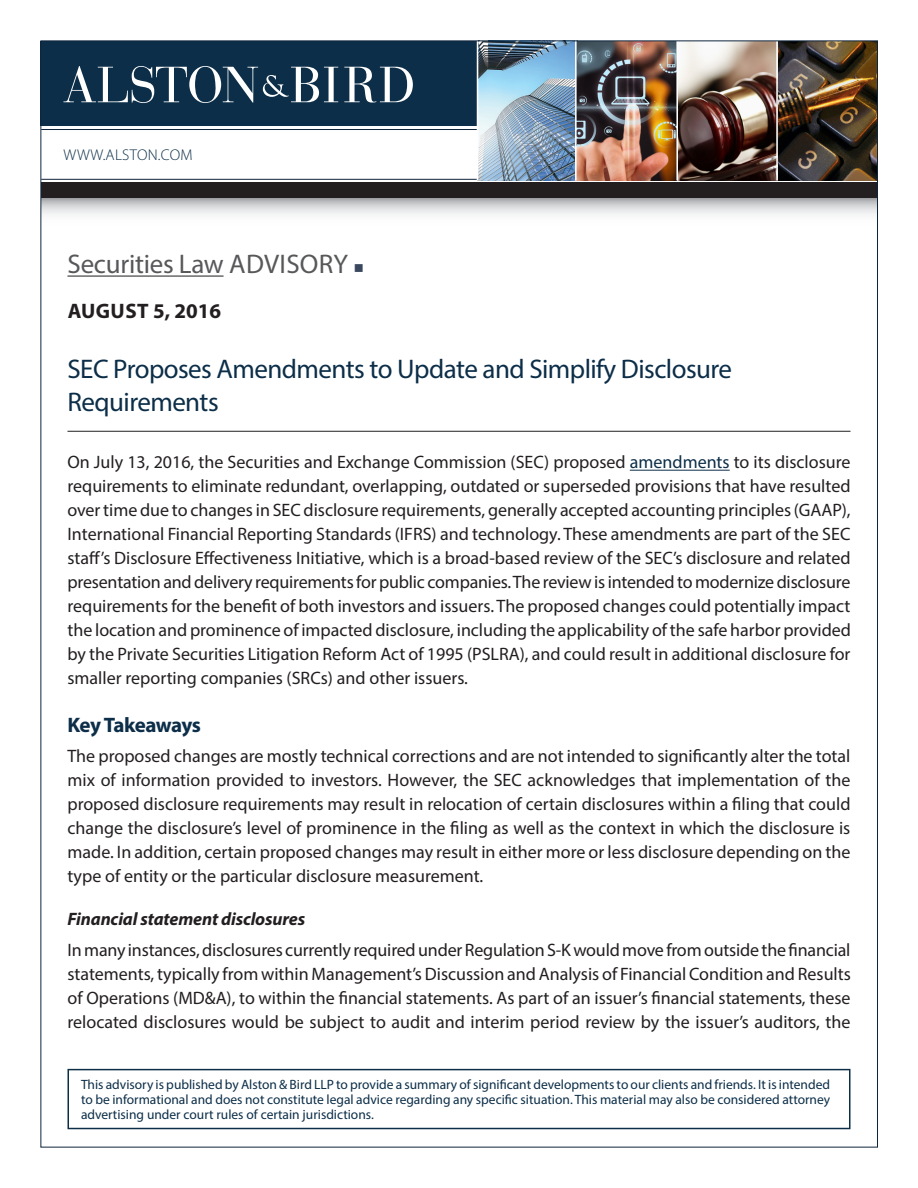
<style>
.page{position:relative;width:918px;height:1188px;background:#fff}
.page>*{position:absolute;margin:0;border:0;box-sizing:border-box;transform-origin:0 0}
.Advisory_Title{font:27px/33px "Myriad Pro";letter-spacing:-.02em;color:#0c2e48}
.Practice_Area{font:27px "Myriad Pro";letter-spacing:-.01em;color:#57585a}
.Body_Text{font:700 21px "Myriad Pro";letter-spacing:.01em;color:#231f20}
.Head{font:700 21px "Myriad Pro";letter-spacing:-.03em;color:#0c2e48}
.Body_Text-2{font:18px/24px "Myriad Pro";color:#231f20;text-align:justify}
.Subhead{font:italic 700 18px "Myriad Pro";letter-spacing:-.01em;color:#231f20}
.Paragraph_Style_1{font:300 15.6px "Myriad Pro";letter-spacing:.02em;color:#0c2e48}
.Body_Text-3{font:13.5px/15px "Myriad Pro";color:#0c2e48;text-align:justify}
.s1{color:#39485f}
.s2{color:#0c2e48}
</style>
<div class="page">
<svg style="left:42px;top:198px;width:834px;height:17px"></svg>
<div style="left:40px;top:41px;width:836px;height:85px;background:#0c2e48"></div>
<img style="left:478px;top:42px;width:398px;height:138px">
<hr style="left:477px;top:40px;width:1px;height:140px;background:#fff">
<hr style="left:575px;top:40px;width:2px;height:140px;background:#fff">
<hr style="left:676px;top:40px;width:2px;height:140px;background:#fff">
<hr style="left:776px;top:40px;width:2px;height:140px;background:#fff">
<hr style="left:41px;top:129px;width:436px;height:1px;background:#0e243b">
<hr style="left:41px;top:179px;width:436px;height:1px;background:#0e243b">
<div style="left:41px;top:182px;width:837px;height:16px;background:#231f20"></div>
<svg style="left:344px;top:67px;width:69px;height:36px"></svg>
<svg style="left:63px;top:66px;width:275px;height:37px"></svg>
<div style="left:68px;top:1069px;width:782px;height:60px;border:2px solid #0c2e48"></div>
<hr style="left:68px;top:275px;width:156px;height:2px;background:#57585a">
<hr style="left:68px;top:431px;width:782px;height:1px;background:#231f20">
<hr style="left:630px;top:470px;width:100px;height:1px;background:#0c2e48">
<p class="Paragraph_Style_1" style="left:64px;top:146px;width:131px">WWW.ALSTON.COM</p>
<p class="Practice_Area" style="left:68px;top:248px;width:298px">Securities Law ADVISORY <span class="s1">■</span></p>
<p class="Body_Text" style="left:68px;top:297px;width:155px">AUGUST 5, 2016</p>
<p class="Advisory_Title" style="left:68px;top:352px;width:666px">SEC Proposes Amendments to Update and Simplify Disclosure<br>Requirements</p>
<p class="Body_Text-2" style="left:68px;top:450px;width:785px">On July 13, 2016, the Securities and Exchange Commission (SEC) proposed <span class="s2">amendments</span> to its disclosure requirements to eliminate redundant, overlapping, outdated or superseded provisions that have resulted over time due to changes in SEC disclosure requirements, generally accepted accounting principles (GAAP), International Financial Reporting Standards (IFRS) and technology. These amendments are part of the SEC staff’s Disclosure Effectiveness Initiative, which is a broad-based review of the SEC’s disclosure and related presentation and delivery requirements for public companies. The review is intended to modernize disclosure requirements for the benefit of both investors and issuers. The proposed changes could potentially impact the location and prominence of impacted disclosure, including the applicability of the safe harbor provided by the Private Securities Litigation Reform Act of 1995 (PSLRA), and could result in additional disclosure for smaller reporting companies (SRCs) and other issuers.</p>
<p class="Head" style="left:68px;top:711px;width:135px">Key Takeaways</p>
<p class="Body_Text-2" style="left:68px;top:744px;width:785px">The proposed changes are mostly technical corrections and are not intended to significantly alter the total mix of information provided to investors. However, the SEC acknowledges that implementation of the proposed disclosure requirements may result in relocation of certain disclosures within a filing that could change the disclosure’s level of prominence in the filing as well as the context in which the disclosure is made. In addition, certain proposed changes may result in either more or less disclosure depending on the type of entity or the particular disclosure measurement.</p>
<p class="Subhead" style="left:68px;top:907px;width:239px">Financial statement disclosures</p>
<p class="Body_Text-2" style="left:68px;top:938px;width:785px">In many instances, disclosures currently required under Regulation S-K would move from outside the financial statements, typically from within Management’s Discussion and Analysis of Financial Condition and Results of Operations (MD&amp;A), to within the financial statements. As part of an issuer’s financial statements, these relocated disclosures would be subject to audit and interim period review by the issuer’s auditors, the</p>
<p class="Body_Text-3" style="left:81px;top:1076px;width:751px">This advisory is published by Alston &amp; Bird LLP to provide a summary of significant developments to our clients and friends. It is intended to be informational and does not constitute legal advice regarding any specific situation. This material may also be considered attorney advertising under court rules of certain jurisdictions.</p>
</div>
